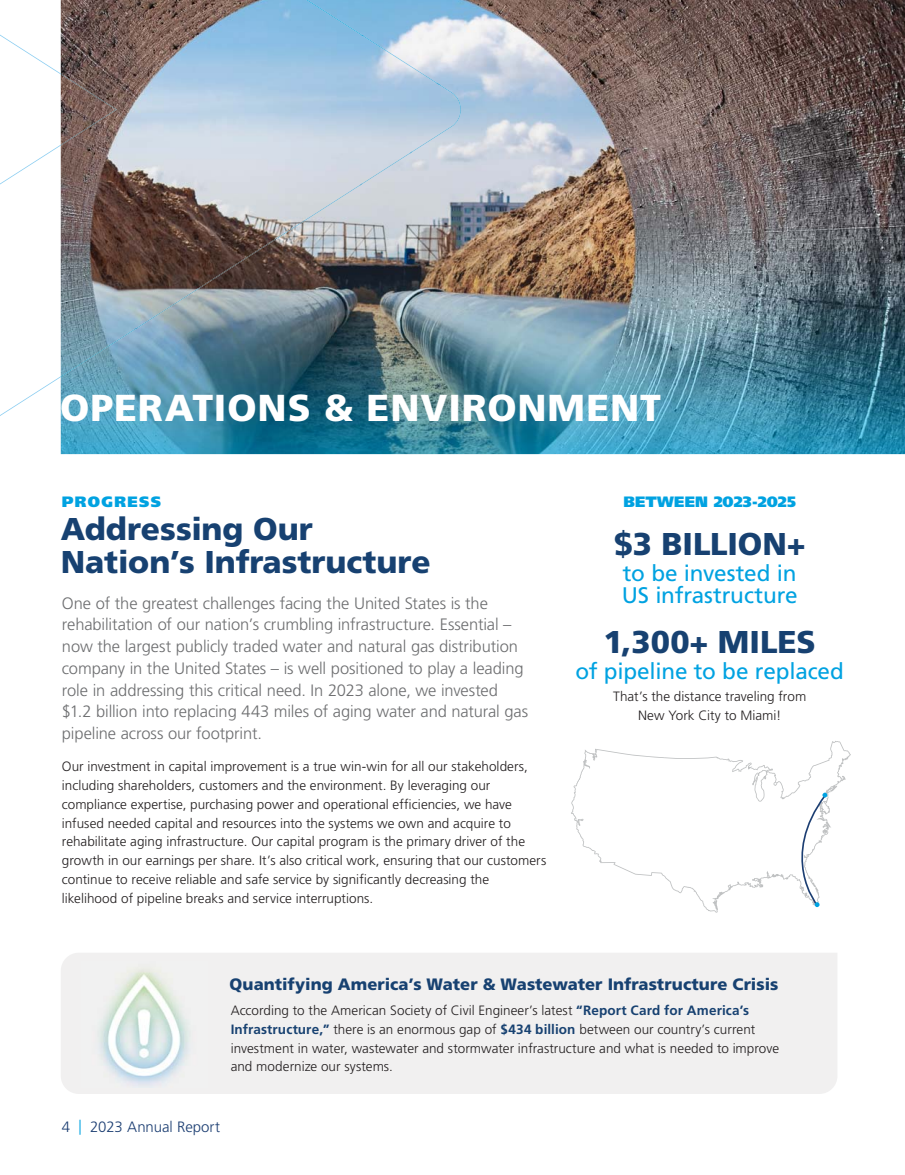
<style>
.page{position:relative;width:905px;height:1175px;background:#fff}
.page>*{position:absolute;margin:0;border:0;box-sizing:border-box;transform-origin:0 0}
.t1{font:900 37.5px "Frutiger LT Pro";letter-spacing:.025em;color:#fff}
.t2{font:900 31.5px/33px "Frutiger LT Pro";color:#174171}
.t3{font:22.5px/22.5px "Frutiger LT Pro";letter-spacing:-.01em;color:#00a2e1}
.t4{font:300 16.5px/21.8px "Frutiger LT Pro";letter-spacing:-.01em;color:#6d6e70}
.t5{font:900 16.5px "Frutiger LT Pro";color:#174171}
.t6{font:300 15px "Frutiger LT Pro";color:#1c3e72}
.t7{font:900 15px "Frutiger LT Pro";letter-spacing:.02em;color:#00a2e1}
.t8{font:900 15px "Frutiger LT Pro";letter-spacing:.085em;color:#00a2e1}
.t9{font:300 13.5px/18.8px "Frutiger LT Pro";color:#231f20}
.s1{font-weight:700;color:#174171}
.s2{color:#00a2e1}
</style>
<div class="page">
<div style="left:61px;top:953px;width:776px;height:141px;background:#f1f0f0"></div>
<img style="left:81px;top:962px;width:126px;height:126px">
<img style="left:286px;top:0;width:618px;height:454px">
<img style="left:0;top:0;width:286px;height:455px">
<img style="left:451px;top:92px;width:10px;height:35px">
<svg style="left:0;top:0;width:61px;height:254px"></svg>
<img style="left:61px;top:73px;width:56px;height:73px">
<svg style="left:571px;top:741px;width:279px;height:171px"></svg>
<h1 class="t1" style="left:60px;top:390px;width:602px">OPERATIONS &amp; ENVIRONMENT</h1>
<p class="t8" style="left:62px;top:493px;width:101px">PROGRESS</p>
<h2 class="t2" style="left:61px;top:514px;width:371px">Addressing Our<br>Nation’s Infrastructure</h2>
<p class="t4" style="left:62px;top:593px;width:468px">One of the greatest challenges facing the United States is the rehabilitation of our nation’s crumbling infrastructure. Essential – now the largest publicly traded water and natural gas distribution company in the United States – is well positioned to play a leading role in addressing this critical need. In 2023 alone, we invested $1.2 billion into replacing 443 miles of aging water and natural gas pipeline across our footprint.</p>
<p class="t9" style="left:62px;top:758px;width:486px">Our investment in capital improvement is a true win-win for all our stakeholders, including shareholders, customers and the environment. By leveraging our compliance expertise, purchasing power and operational efficiencies, we have infused needed capital and resources into the systems we own and acquire to rehabilitate aging infrastructure. Our capital program is the primary driver of the growth in our earnings per share. It’s also critical work, ensuring that our customers continue to receive reliable and safe service by significantly decreasing the likelihood of pipeline breaks and service interruptions.</p>
<p class="t7" style="left:623px;top:493px;width:174px">BETWEEN 2023-2025</p>
<h2 class="t2" style="left:613px;top:529px;width:193px">$3 BILLION+</h2>
<h3 class="t3" style="left:621px;top:562px;width:177px">to be invested in<br>US infrastructure</h3>
<h2 class="t2" style="left:603px;top:627px;width:214px">1,300+ MILES</h2>
<h3 class="t3" style="left:575px;top:661px;width:270px">of pipeline to be replaced</h3>
<p class="t9" style="left:613px;top:687px;width:195px;text-align:center">That’s the distance traveling from<br>New York City to Miami!</p>
<p class="t5" style="left:230px;top:975px;width:550px">Quantifying America’s Water &amp; Wastewater Infrastructure Crisis</p>
<p class="t9" style="left:231px;top:1001px;width:550px">According to the American Society of Civil Engineer’s latest <span class="s1">“Report Card for America’s Infrastructure,”</span> there is an enormous gap of <span class="s1">$434 billion</span> between our country’s current investment in water, wastewater and stormwater infrastructure and what is needed to improve and modernize our systems.</p>
<p class="t6" style="left:62px;top:1119px;width:160px">4 <span class="s2">|</span> 2023 Annual Report</p>
</div>
